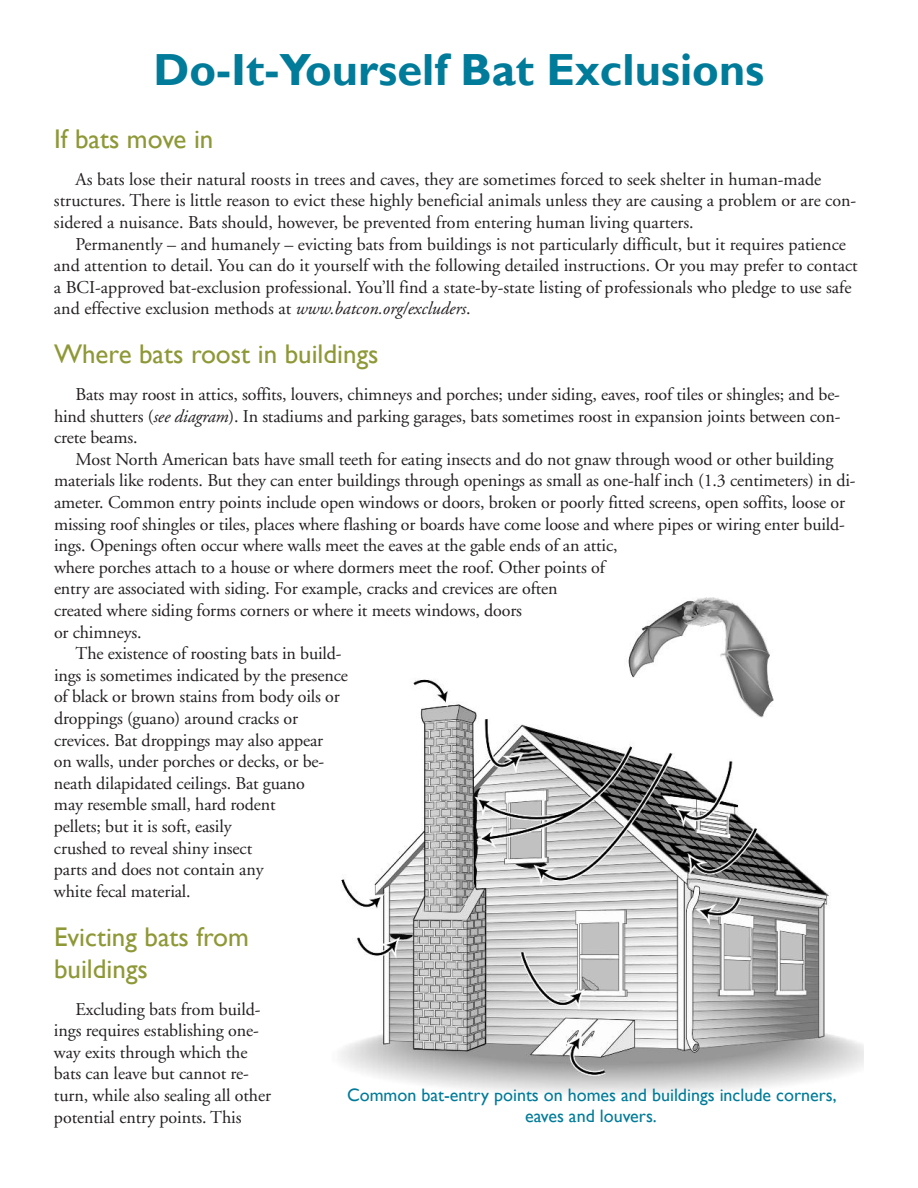
<style>
.page{position:relative;width:918px;height:1188px;background:#fff}
.page>*{position:absolute;margin:0;border:0;box-sizing:border-box;transform-origin:0 0}
.t1{font:700 45px "Gill Sans";color:#007b99}
.t2{font:27px/32.4px "Gill Sans";color:#8e9836}
.t3{font:18px/21.6px "Adobe Garamond";letter-spacing:-.005em;color:#231f20}
.t4{font:18px/21.6px "Gill Sans";color:#007b99;text-align:center}
.s1{font-style:italic}
</style>
<div class="page">
<img style="left:340px;top:598px;width:524px;height:496px">
<h1 class="t1" style="left:153px;top:43px;width:613px">Do-It-Yourself Bat Exclusions</h1>
<h2 class="t2" style="left:54px;top:123px;width:161px">If bats move in</h2>
<p class="t3" style="left:54px;top:170px;width:804px;text-indent:22px">As bats lose their natural roosts in trees and caves, they are sometimes forced to seek shelter in human-made structures. There is little reason to evict these highly beneficial animals unless they are causing a problem or are con&shy;sidered a nuisance. Bats should, however, be prevented from entering human living quarters.</p>
<p class="t3" style="left:54px;top:235px;width:805px;text-indent:22px">Permanently – and humanely – evicting bats from buildings is not particularly difficult, but it requires patience and attention to detail. You can do it yourself with the following detailed instructions. Or you may prefer to contact a BCI-approved bat-exclusion professional. You’ll find a state-by-state listing of professionals who pledge to use safe and effective exclusion methods at <span class="s1">www.batcon.org/excluders</span>.</p>
<h2 class="t2" style="left:54px;top:338px;width:326px">Where bats roost in buildings</h2>
<p class="t3" style="left:54px;top:385px;width:788px;text-align:justify;text-indent:22px">Bats may roost in attics, soffits, louvers, chimneys and porches; under siding, eaves, roof tiles or shingles; and be&shy;hind shutters (<span class="s1">see diagram</span>). In stadiums and parking garages, bats sometimes roost in expansion joints between con&shy;crete beams.</p>
<p class="t3" style="left:76px;top:450px;width:759px">Most North American bats have small teeth for eating insects and do not gnaw through wood or other building</p>
<p class="t3" style="left:54px;top:471px;width:803px">materials like rodents. But they can enter buildings through openings as small as one-half inch (1.3 centimeters) in di-</p>
<p class="t3" style="left:54px;top:493px;width:793px">ameter. Common entry points include open windows or doors, broken or poorly fitted screens, open soffits, loose or</p>
<p class="t3" style="left:54px;top:515px;width:792px">missing roof shingles or tiles, places where flashing or boards have come loose and where pipes or wiring enter build-</p>
<p class="t3" style="left:54px;top:536px;width:565px">ings. Openings often occur where walls meet the eaves at the gable ends of an attic,</p>
<p class="t3" style="left:54px;top:558px;width:552px">where porches attach to a house or where dormers meet the roof. Other points of</p>
<p class="t3" style="left:54px;top:579px;width:505px">entry are associated with siding. For example, cracks and crevices are often</p>
<p class="t3" style="left:54px;top:601px;width:470px">created where siding forms corners or where it meets windows, doors</p>
<p class="t3" style="left:54px;top:623px;width:89px">or chimneys.</p>
<p class="t3" style="left:76px;top:644px;width:268px">The existence of roosting bats in build-</p>
<p class="t3" style="left:54px;top:666px;width:296px">ings is sometimes indicated by the presence</p>
<p class="t3" style="left:54px;top:687px;width:287px">of black or brown stains from body oils or</p>
<p class="t3" style="left:54px;top:709px;width:246px">droppings (guano) around cracks or</p>
<p class="t3" style="left:54px;top:731px;width:271px">crevices. Bat droppings may also appear</p>
<p class="t3" style="left:54px;top:752px;width:272px">on walls, under porches or decks, or be-</p>
<p class="t3" style="left:54px;top:774px;width:253px">neath dilapidated ceilings. Bat guano</p>
<p class="t3" style="left:54px;top:795px;width:223px">may resemble small, hard rodent</p>
<p class="t3" style="left:54px;top:817px;width:179px">pellets; but it is soft, easily</p>
<p class="t3" style="left:54px;top:839px;width:200px">crushed to reveal shiny insect</p>
<p class="t3" style="left:54px;top:860px;width:211px">parts and does not contain any</p>
<p class="t3" style="left:54px;top:882px;width:138px">white fecal material.</p>
<h2 class="t2" style="left:54px;top:920px;width:196px">Evicting bats from buildings</h2>
<p class="t3" style="left:54px;top:1000px;width:219px;text-indent:22px">Excluding bats from build&shy;ings requires establishing one&shy;way exits through which the bats can leave but cannot re&shy;turn, while also sealing all other potential entry points. This</p>
<p class="t4" style="left:347px;top:1084px;width:491px">Common bat-entry points on homes and buildings include corners, eaves and louvers.</p>
</div>
